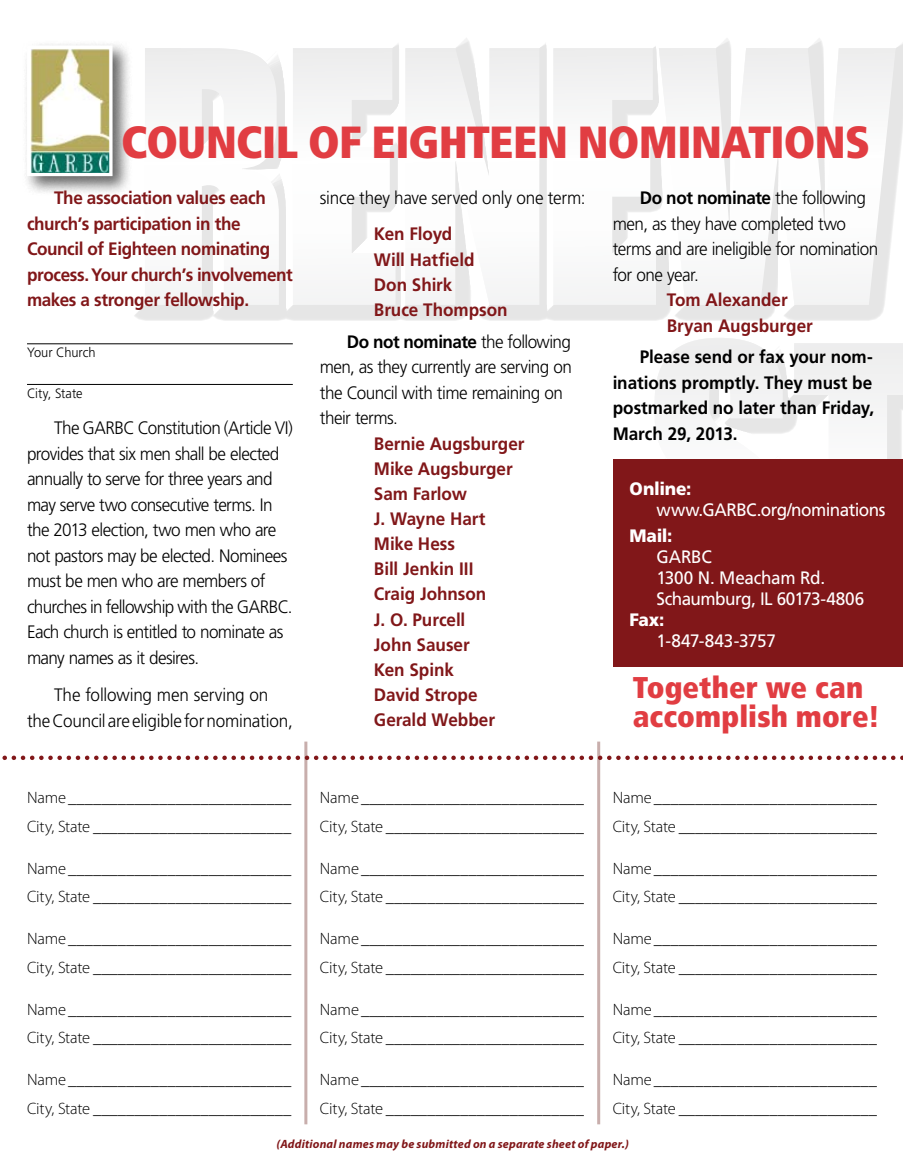
<style>
.page{position:relative;width:903px;height:1175px;background:#fff}
.page>*{position:absolute;margin:0;border:0;box-sizing:border-box;transform-origin:0 0}
.t1{font:900 condensed 45px "Frutiger LT Std";color:#e13d42}
.t2{font:900 condensed 30px/28.5px "Frutiger LT Std";color:#e13d42}
.t3{font:300 18px/25.5px "Frutiger LT Std";letter-spacing:-.03em;color:#000;scale:.95 1}
.t4{font:700 18px/25.2px "Frutiger LT Std";letter-spacing:-.01em;color:#811719;scale:.95 1}
.t5{font:700 18px/25.5px "Frutiger LT Std";letter-spacing:-.005em;color:#000;text-align:justify;scale:.95 1}
.t6{font:300 18px/25.5px "Frutiger LT Std";letter-spacing:-.01em;color:#000;text-align:center;scale:.95 1}
.t7{font:18px/21px "Frutiger LT Std";letter-spacing:-.025em;color:#fff;scale:.95 1}
.t8{font:900 18px "Frutiger LT Std";letter-spacing:-.015em;color:#fff;scale:.95 1}
.t9{font:300 16.5px/28.5px "Myriad Pro";letter-spacing:-.01em;color:#000}
.t10{font:300 13.5px "Frutiger LT Std";color:#000;scale:.95 1}
.t11{font:italic 700 12px "Myriad Pro";letter-spacing:.015em;color:#811719}
.s1{font-weight:700}
</style>
<div class="page">
<svg style="left:655px;top:338px;width:247px;height:120px"></svg>
<svg style="left:134px;top:38px;width:768px;height:283px"></svg>
<svg style="left:145px;top:48px;width:750px;height:257px"></svg>
<div style="left:612px;top:458px;width:290px;height:208px;background:#811719"></div>
<hr style="left:597px;top:741px;width:3px;height:383px;background:#c8aeac">
<hr style="left:304px;top:741px;width:3px;height:383px;background:#c8aeac">
<svg style="left:2px;top:755px;width:901px;height:5px"></svg>
<div style="left:22px;top:41px;width:111px;height:156px;background:#000;opacity:.6"></div>
<img style="left:31px;top:49px;width:77px;height:123px">
<div style="left:27px;top:45px;width:85px;height:131px;border:3px solid #fff"></div>
<hr style="left:27px;top:343px;width:265px;height:1px;background:#000">
<hr style="left:27px;top:384px;width:265px;height:1px;background:#000">
<h1 class="t1" style="left:121px;top:115px;width:52px">Council</h1>
<h1 class="t1" style="left:308px;top:115px;width:112px">of Eighteen</h1>
<h1 class="t1" style="left:577px;top:115px;width:57px">Nominations</h1>
<p class="t3" style="left:612px;top:185px;width:281px;text-indent:27px"><span class="s1">Do not nominate</span> the following men, as they have completed two terms and are ineligible for nomination for one year.</p>
<p class="t4" style="left:666px;top:287px;width:155px">Tom Alexander<br>Bryan Augsburger</p>
<p class="t5" style="left:612px;top:344px;width:277px;text-indent:27px">Please send or fax your nom&shy;inations promptly. They must be postmarked no later than Friday, March 29, 2013.</p>
<p class="t8" style="left:629px;top:478px;width:66px">Online:</p>
<p class="t7" style="left:656px;top:499px;width:242px">www.GARBC.org/nominations</p>
<p class="t8" style="left:629px;top:524px;width:47px">Mail:</p>
<p class="t7" style="left:656px;top:546px;width:220px">GARBC<br>1300 N. Meacham Rd.<br>Schaumburg, IL 60173-4806</p>
<p class="t8" style="left:629px;top:608px;width:38px">Fax:</p>
<p class="t7" style="left:656px;top:630px;width:127px">1-847-843-3757</p>
<h2 class="t2" style="left:632px;top:673px;width:248px">Together we can accomplish more!</h2>
<p class="t4" style="left:27px;top:185px;width:281px;text-indent:27px">The association values each church’s participation in the<br>Council of Eighteen nominating process. Your church’s involvement makes a stronger fellowship.</p>
<p class="t10" style="left:27px;top:345px;width:74px">Your Church</p>
<p class="t10" style="left:27px;top:385px;width:60px">City, State</p>
<p class="t3" style="left:27px;top:415px;width:281px;text-indent:27px">The GARBC Constitution (Article VI) provides that six men shall be elected annually to serve for three years and may serve two consecutive terms. In the 2013 election, two men who are not pastors may be elected. Nominees must be men who are members of churches in fellowship with the GARBC.<br>Each church is entitled to nominate as many names as it desires.</p>
<p class="t6" style="left:27px;top:682px;width:281px">The following men serving on<br>the Council are eligible for nomination,</p>
<p class="t6" style="left:320px;top:185px;width:281px">since they have served only one term:</p>
<p class="t4" style="left:374px;top:222px;width:142px">Ken Floyd<br>Will Hatfield<br>Don Shirk<br>Bruce Thompson</p>
<p class="t3" style="left:320px;top:329px;width:267px;text-indent:27px"><span class="s1">Do not nominate</span> the following men, as they currently are serving on the Council with time remaining on their terms.</p>
<p class="t4" style="left:374px;top:431px;width:160px">Bernie Augsburger<br>Mike Augsburger<br>Sam Farlow<br>J. Wayne Hart<br>Mike Hess<br>Bill Jenkin III<br>Craig Johnson<br>J. O. Purcell<br>John Sauser<br>Ken Spink<br>David Strope<br>Gerald Webber</p>
<p class="t9" style="left:27px;top:783px;width:265px">Name ___________________________<br>City, State ________________________</p>
<p class="t9" style="left:27px;top:854px;width:265px">Name ___________________________<br>City, State ________________________</p>
<p class="t9" style="left:27px;top:924px;width:265px">Name ___________________________<br>City, State ________________________</p>
<p class="t9" style="left:27px;top:995px;width:265px">Name ___________________________<br>City, State ________________________</p>
<p class="t9" style="left:27px;top:1065px;width:265px">Name ___________________________<br>City, State ________________________</p>
<p class="t9" style="left:320px;top:783px;width:265px">Name ___________________________<br>City, State ________________________</p>
<p class="t9" style="left:320px;top:854px;width:265px">Name ___________________________<br>City, State ________________________</p>
<p class="t9" style="left:320px;top:924px;width:265px">Name ___________________________<br>City, State ________________________</p>
<p class="t9" style="left:320px;top:995px;width:265px">Name ___________________________<br>City, State ________________________</p>
<p class="t9" style="left:320px;top:1065px;width:265px">Name ___________________________<br>City, State ________________________</p>
<p class="t9" style="left:612px;top:783px;width:265px">Name___________________________<br>City, State ________________________</p>
<p class="t9" style="left:612px;top:854px;width:265px">Name___________________________<br>City, State ________________________</p>
<p class="t9" style="left:612px;top:924px;width:265px">Name___________________________<br>City, State ________________________</p>
<p class="t9" style="left:612px;top:995px;width:265px">Name___________________________<br>City, State ________________________</p>
<p class="t9" style="left:612px;top:1065px;width:265px">Name___________________________<br>City, State ________________________</p>
<p class="t11" style="left:276px;top:1137px;width:353px">(Additional names may be submitted on a separate sheet of paper.)</p>
</div>
